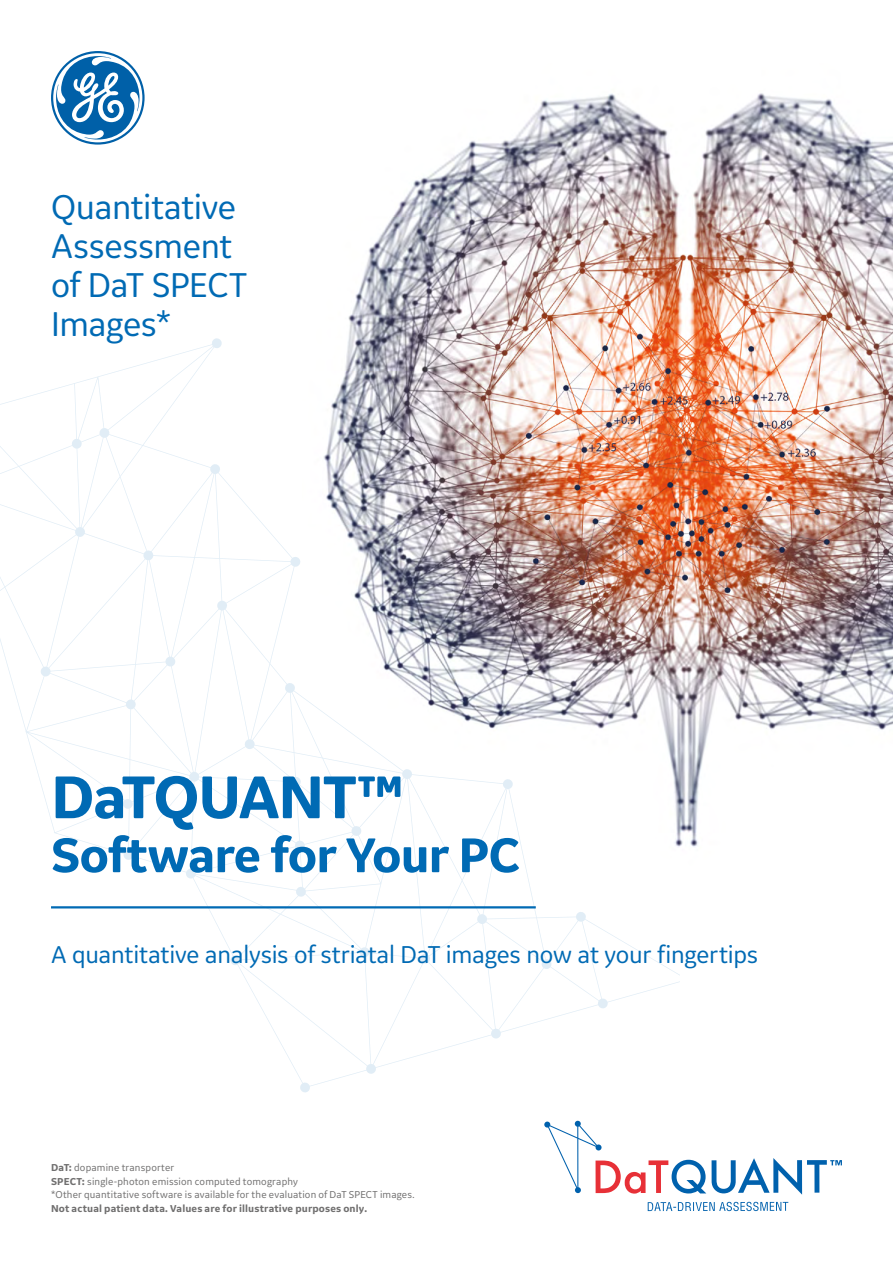
<style>
.page{position:relative;width:893px;height:1263px;background:#fff}
.page>*{position:absolute;margin:0;border:0;box-sizing:border-box;transform-origin:0 0}
.t1{font:700 63px "GE Inspira Sans";letter-spacing:-.025em;color:#006ab4}
.t2{font:700 51px "GE Inspira Sans";letter-spacing:-.02em;color:#006ab4}
.t3{font:36px/39px "GE Inspira Sans";letter-spacing:-.01em;color:#006ab4}
.t4{font:25.5px "GE Inspira Sans";letter-spacing:-.01em;color:#006ab4}
.t5{font:10.5px/13.5px "GE Inspira Sans";letter-spacing:.015em;color:#706f6f}
.t6{font:700 10.5px "GE Inspira Sans";letter-spacing:.015em;color:#706f6f}
.s1{font-weight:700}
</style>
<div class="page">
<svg style="left:51px;top:51px;width:94px;height:94px"></svg>
<svg style="left:648px;top:1202px;width:140px;height:9px"></svg>
<svg style="left:544px;top:1121px;width:162px;height:72px"></svg>
<svg style="left:712px;top:1158px;width:130px;height:37px"></svg>
<img style="left:348px;top:93px;width:545px;height:754px">
<svg style="left:0;top:338px;width:680px;height:755px"></svg>
<hr style="left:51px;top:906px;width:485px;height:2px;background:#006ab4">
<h3 class="t3" style="left:51px;top:187px;width:198px">Quantitative<br>Assessment of DaT SPECT<br>Images*</h3>
<h1 class="t1" style="left:51px;top:758px;width:355px">DaTQUANT™</h1>
<h2 class="t2" style="left:51px;top:824px;width:471px">Software for Your PC</h2>
<h3 class="t4" style="left:51px;top:938px;width:709px">A quantitative analysis of striatal DaT images now at your fingertips</h3>
<p class="t5" style="left:51px;top:1161px;width:365px"><span class="s1">DaT:</span> dopamine transporter<br><span class="s1">SPECT:</span> single-photon emission computed tomography<br>*Other quantitative software is available for the evaluation of DaT SPECT images.</p>
<p class="t6" style="left:51px;top:1202px;width:318px">Not actual patient data. Values are for illustrative purposes only.</p>
</div>
